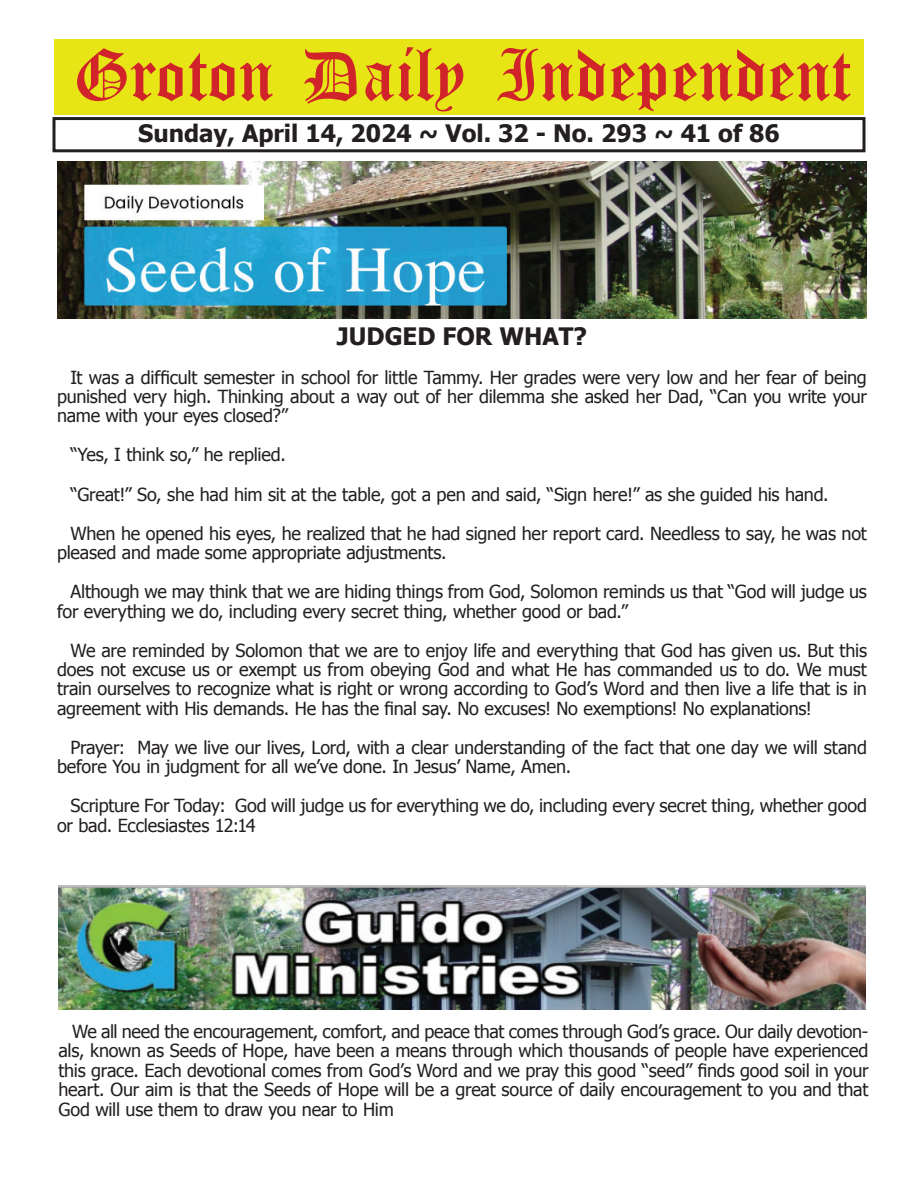
<style>
.page{position:relative;width:918px;height:1188px;background:#fff}
.page>*{position:absolute;margin:0;border:0;box-sizing:border-box;transform-origin:0 0}
.t1{font:54px "Old English Five";color:#d1232a}
.t2{font:700 24px "Tahoma";color:#231f20}
.t3{font:18px/19.5px "Tahoma";letter-spacing:-.01em;color:#231f20}
</style>
<div class="page">
<div style="left:52px;top:117px;width:814px;height:35px;border:3px solid #231f20"></div>
<div style="left:54px;top:40px;width:810px;height:75px;background:#e7e515"></div>
<img style="left:57px;top:162px;width:810px;height:156px">
<img style="left:59px;top:885px;width:807px;height:125px">
<h1 class="t1" style="left:73px;top:50px;width:779px">Groton Daily Independent</h1>
<h2 class="t2" style="left:138px;top:116px;width:643px">Sunday, April 14, 2024 ~ Vol. 32 - No. 293 ~ 41 of 86</h2>
<h2 class="t2" style="left:337px;top:319px;width:252px">JUDGED FOR WHAT?</h2>
<p class="t3" style="left:57px;top:366px;width:811px;text-align:justify;text-indent:14px">It was a difficult semester in school for little Tammy. Her grades were very low and her fear of being punished very high. Thinking about a way out of her dilemma she asked her Dad, “Can you write your name with your eyes closed?”</p>
<p class="t3" style="left:70px;top:435px;width:798px;line-height:39px">“Yes, I think so,” he replied.<br>“Great!” So, she had him sit at the table, got a pen and said, “Sign here!” as she guided his hand.<br>When he opened his eyes, he realized that he had signed her report card. Needless to say, he was not</p>
<p class="t3" style="left:70px;top:532px;width:798px;line-height:39px;text-indent:-14px">pleased and made some appropriate adjustments.<br>Although we may think that we are hiding things from God, Solomon reminds us that “God will judge us</p>
<p class="t3" style="left:70px;top:591px;width:798px;line-height:39px;text-indent:-14px">for everything we do, including every secret thing, whether good or bad.”<br>We are reminded by Solomon that we are to enjoy life and everything that God has given us. But this</p>
<p class="t3" style="left:57px;top:659px;width:811px;text-align:justify">does not excuse us or exempt us from obeying God and what He has commanded us to do. We must train ourselves to recognize what is right or wrong according to God’s Word and then live a life that is in agreement with His demands. He has the final say. No excuses! No exemptions! No explanations!</p>
<p class="t3" style="left:57px;top:737px;width:811px;text-indent:14px">Prayer: May we live our lives, Lord, with a clear understanding of the fact that one day we will stand before You in judgment for all we’ve done. In Jesus’ Name, Amen.</p>
<p class="t3" style="left:57px;top:795px;width:812px;text-indent:14px">Scripture For Today: God will judge us for everything we do, including every secret thing, whether good or bad. Ecclesiastes 12:14</p>
<p class="t3" style="left:58px;top:1020px;width:812px;text-align:justify;text-indent:14px">We all need the encouragement, comfort, and peace that comes through God’s grace. Our daily devotion&shy;als, known as Seeds of Hope, have been a means through which thousands of people have experienced this grace. Each devotional comes from God’s Word and we pray this good “seed” finds good soil in your heart. Our aim is that the Seeds of Hope will be a great source of daily encouragement to you and that God will use them to draw you near to Him</p>
</div>
